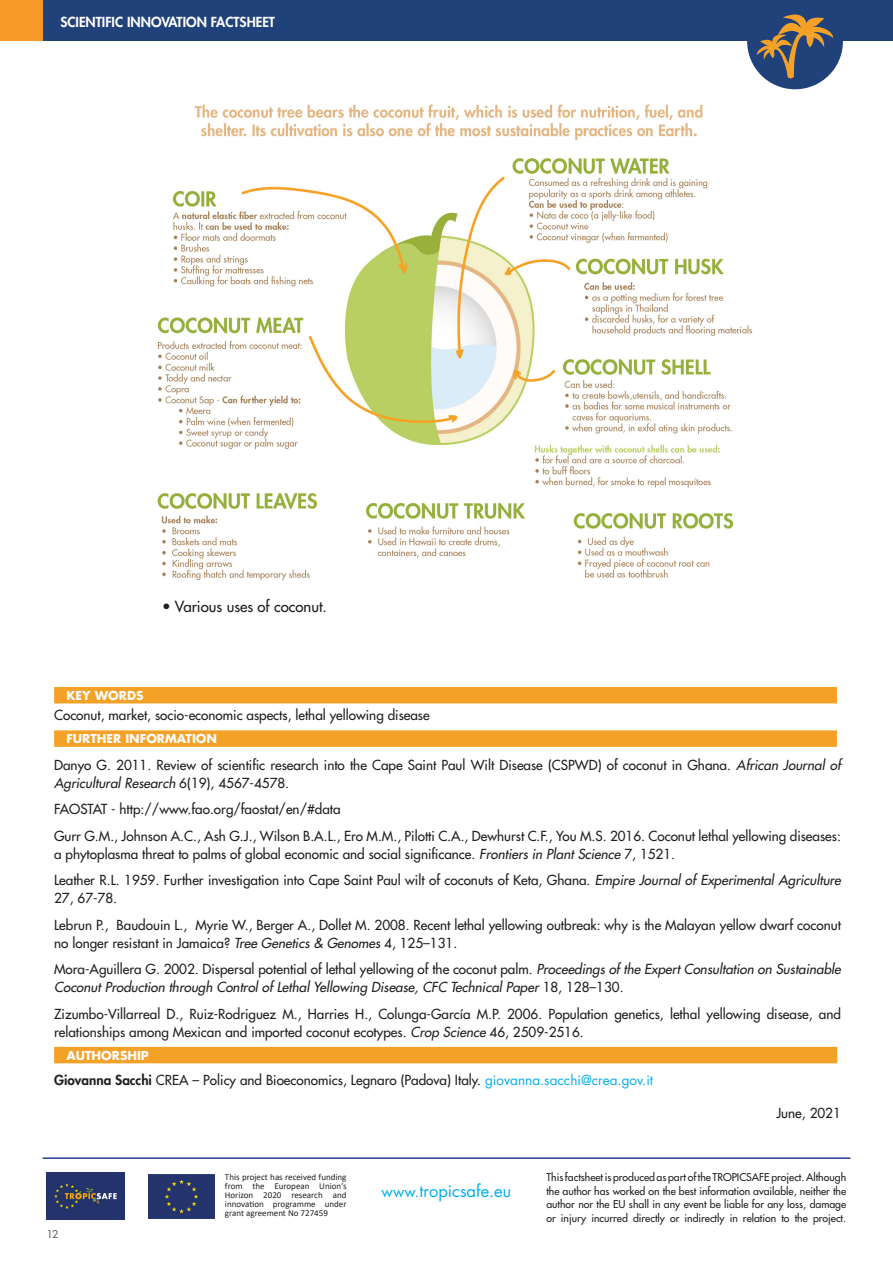
<style>
.page{position:relative;width:893px;height:1263px;background:#fff}
.page>*{position:absolute;margin:0;border:0;box-sizing:border-box;transform-origin:0 0}
.t1{font:16.5px "Futura Std";color:#00aeef}
.t2{font:500 15px "Futura Std";color:#231f20}
.TACHADO-LARANXA{font:500 13.5px/18px "Futura Std";color:#231f20}
.t3{font:italic 500 13.5px/18px "Futura Std";color:#231f20}
.AUTORIA{font:500 13.5px "Futura Std";color:#231f20}
.t4{font:800 13.5px "Futura Std";color:#fff}
.TACHADO-LARANXA-2{font:700 12px "Futura Std";color:#fafafa}
.t5{font:500 10.5px/13.5px "Futura Std";color:#231f20;text-align:justify}
.t6{font:500 10.5px "Futura Std";color:#5d666a}
.t7{font:9px/9px "Calibri";color:#231f20;text-align:justify}
.s1{font-style:italic}
.s2{font-style:normal}
.s3{font-weight:800}
.s4{font-weight:400;color:#00aeef}
.s5{font-size:15px}
</style>
<div class="page">
<img style="left:47px;top:1173px;width:77px;height:47px">
<img style="left:149px;top:1174px;width:66px;height:44px">
<hr style="left:43px;top:1157px;width:807px;height:2px;background:#253f8e">
<div style="left:0;top:0;width:893px;height:41px;background:#20417a"></div>
<div style="left:0;top:0;width:43px;height:41px;background:#f79927"></div>
<div style="left:54px;top:687px;width:783px;height:16px;background:#f4a127"></div>
<div style="left:54px;top:730px;width:783px;height:17px;background:#f4a127"></div>
<div style="left:54px;top:1047px;width:783px;height:16px;background:#f4a127"></div>
<svg style="left:747px;top:14px;width:96px;height:75px"></svg>
<img style="left:157px;top:104px;width:596px;height:477px">
<p class="t4" style="left:60px;top:14px;width:216px">SCIENTIFIC INNOVATION FACTSHEET</p>
<p class="t2" style="left:162px;top:597px;width:166px">• Various uses of coconut.</p>
<p class="TACHADO-LARANXA-2" style="left:66px;top:687px;width:79px">KEY WORDS</p>
<p class="TACHADO-LARANXA" style="left:54px;top:706px;width:377px">Coconut, market, socio-economic aspects, lethal yellowing disease</p>
<p class="TACHADO-LARANXA-2" style="left:66px;top:731px;width:152px">FURTHER INFORMATION</p>
<p class="TACHADO-LARANXA" style="left:54px;top:756px;width:788px">Danyo G. 2011. Review of scientific research into the Cape Saint Paul Wilt Disease (CSPWD) of coconut in Ghana. <span class="s1">African Journal of<br>Agricultural Research</span> 6(19), 4567-4578.</p>
<p class="TACHADO-LARANXA" style="left:54px;top:800px;width:288px">FAOSTAT - http://www.fao.org/faostat/en/#data</p>
<p class="TACHADO-LARANXA" style="left:54px;top:827px;width:788px">Gurr G.M., Johnson A.C., Ash G.J., Wilson B.A.L., Ero M.M., Pilotti C.A., Dewhurst C.F., You M.S. 2016. Coconut lethal yellowing diseases: a phytoplasma threat to palms of global economic and social significance. <span class="s1">Frontiers in Plant Science</span> 7, 1521.</p>
<p class="TACHADO-LARANXA" style="left:54px;top:871px;width:788px">Leather R.L. 1959. Further investigation into Cape Saint Paul wilt of coconuts of Keta, Ghana. <span class="s1">Empire Journal of Experimental Agriculture<br></span>27, 67-78.</p>
<p class="TACHADO-LARANXA" style="left:54px;top:916px;width:788px">Lebrun P., Baudouin L., Myrie W., Berger A., Dollet M. 2008. Recent lethal yellowing outbreak: why is the Malayan yellow dwarf coconut no longer resistant in Jamaica? <span class="s1">Tree Genetics &amp; Genomes</span> 4, 125–131.</p>
<p class="t3" style="left:54px;top:960px;width:788px"><span class="s2">Mora-Aguillera G. 2002. Dispersal potential of lethal yellowing of the coconut palm.</span> Proceedings of the Expert Consultation on Sustainable<br>Coconut Production through Control of Lethal Yellowing Disease, CFC Technical Paper <span class="s2">18, 128–130.</span></p>
<p class="TACHADO-LARANXA" style="left:54px;top:1005px;width:788px">Zizumbo-Villarreal D., Ruiz-Rodriguez M., Harries H., Colunga-García M.P. 2006. Population genetics, lethal yellowing disease, and relationships among Mexican and imported coconut ecotypes. <span class="s1">Crop Science</span> 46, 2509-2516.</p>
<p class="TACHADO-LARANXA-2" style="left:66px;top:1047px;width:84px">AUTHORSHIP</p>
<p class="AUTORIA" style="left:54px;top:1071px;width:601px"><span class="s3">Giovanna Sacchi</span> CREA – Policy and Bioeconomics, Legnaro (Padova) Italy. <span class="s4">giovanna.sacchi@crea.gov.it</span></p>
<p class="TACHADO-LARANXA" style="left:776px;top:1104px;width:66px">June, 2021</p>
<p class="t6" style="left:47px;top:1227px;width:13px">12</p>
<p class="t7" style="left:225px;top:1172px;width:123px">This project has received funding from the European Union’s Horizon 2020 research and innovation programme under grant agreement No 727459</p>
<p class="t1" style="left:382px;top:1180px;width:131px"><span class="s5">www.</span>tropicsafe.eu</p>
<p class="t5" style="left:546px;top:1171px;width:301px">This factsheet is produced as part of the TROPICSAFE project. Although the author has worked on the best information available, neither the author nor the EU shall in any event be liable for any loss, damage or injury incurred directly or indirectly in relation to the project.</p>
</div>
